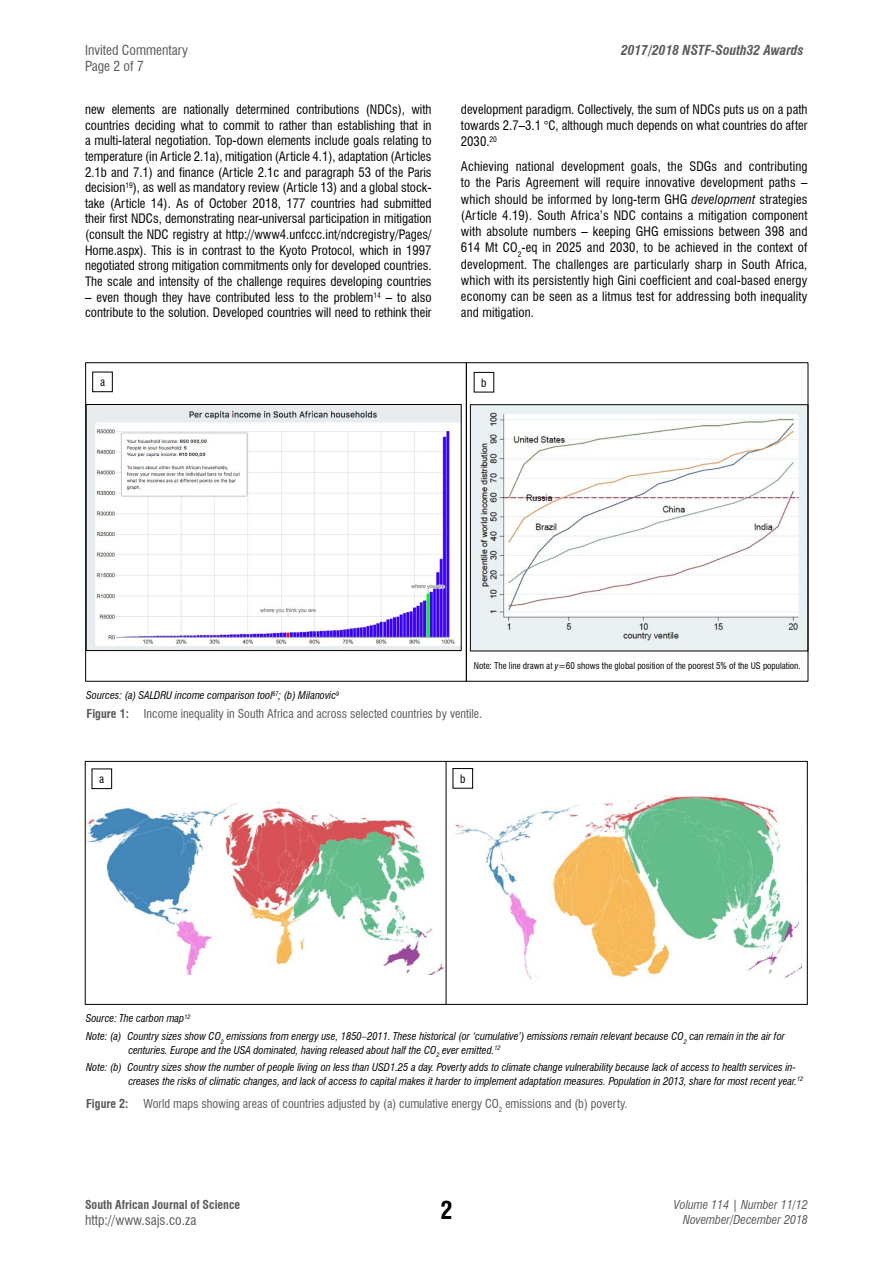
<style>
.page{position:relative;width:893px;height:1263px;background:#fff}
.page>*{position:absolute;margin:0;border:0;box-sizing:border-box;transform-origin:0 0}
.t1{font:700 condensed 24px "Swiss 721 BT";color:#000}
.t2{font:condensed 13.5px "Swiss 721 BT";color:#58595b}
.t3{font:italic 700 condensed 13.5px "Swiss 721 BT";color:#58595b}
.t4{font:condensed 12.75px/15.6px "Swiss 721 BT";color:#000;text-align:justify}
.t5{font:condensed 12px "Swiss 721 BT";color:#58595b}
.t6{font:700 condensed 12px "Swiss 721 BT";color:#58595b}
.t7{font:italic condensed 12px/14.4px "Swiss 721 BT";color:#58595b;text-align:right}
.t8{font:condensed 11.25px "Swiss 721 BT";color:#000}
.t9{font:italic condensed 10.5px/17.7px "Swiss 721 BT";color:#000}
.t10{font:condensed 9px "Swiss 721 BT";color:#000}
.s1{font-style:italic}
</style>
<div class="page">
<div style="left:92px;top:372px;width:21px;height:20px;border:1px solid #000"></div>
<div style="left:474px;top:372px;width:20px;height:20px;border:1px solid #000"></div>
<img style="left:88px;top:406px;width:371px;height:243px">
<div style="left:86px;top:404px;width:375px;height:247px;border:1px solid #000"></div>
<img style="left:472px;top:406px;width:334px;height:243px">
<div style="left:470px;top:404px;width:338px;height:247px;border:1px solid #000"></div>
<div style="left:85px;top:362px;width:382px;height:319px;border:1px solid #000"></div>
<div style="left:466px;top:362px;width:342px;height:319px;border:1px solid #000"></div>
<img style="left:87px;top:803px;width:358px;height:171px">
<img style="left:454px;top:795px;width:348px;height:184px">
<div style="left:85px;top:761px;width:722px;height:243px;border:1px solid #000"></div>
<hr style="left:446px;top:761px;width:1px;height:243px;background:#000">
<div style="left:92px;top:769px;width:20px;height:20px;border:1px solid #000"></div>
<div style="left:453px;top:768px;width:20px;height:20px;border:1px solid #000"></div>
<p class="t2" style="left:85px;top:42px;width:105px">Invited Commentary</p>
<p class="t3" style="left:621px;top:42px;width:184px">2017/2018 NSTF-South32 Awards</p>
<p class="t2" style="left:85px;top:58px;width:60px">Page 2 of 7</p>
<p class="t4" style="left:85px;top:101px;width:348px">new elements are nationally determined contributions (NDCs), with countries deciding what to commit to rather than establishing that in a multi-lateral negotiation. Top-down elements include goals relating to temperature (in Article 2.1a), mitigation (Article 4.1), adaptation (Articles 2.1b and 7.1) and finance (Article 2.1c and paragraph 53 of the Paris decision<sup>19</sup>), as well as mandatory review (Article 13) and a global stock&shy;take (Article 14). As of October 2018, 177 countries had submitted their first NDCs, demonstrating near-universal participation in mitigation (consult the NDC registry at http://www4.unfccc.int/ndcregistry/Pages/ Home.aspx). This is in contrast to the Kyoto Protocol, which in 1997 negotiated strong mitigation commitments only for developed countries.<br>The scale and intensity of the challenge requires developing countries</p>
<p class="t4" style="left:85px;top:289px;width:348px">– even though they have contributed less to the problem<sup>14</sup> – to also contribute to the solution. Developed countries will need to rethink their</p>
<p class="t4" style="left:461px;top:101px;width:348px;line-height:16.2px">development paradigm. Collectively, the sum of NDCs puts us on a path towards 2.7–3.1 °C, although much depends on what countries do after 2030.<sup>20</sup></p>
<p class="t4" style="left:461px;top:158px;width:348px;line-height:16.2px">Achieving national development goals, the SDGs and contributing to the Paris Agreement will require innovative development paths – which should be informed by long-term GHG <span class="s1">development</span> strategies (Article 4.19). South Africa’s NDC contains a mitigation component with absolute numbers – keeping GHG emissions between 398 and 614 Mt CO<sub>2</sub>-eq in 2025 and 2030, to be achieved in the context of development. The challenges are particularly sharp in South Africa, which with its persistently high Gini coefficient and coal-based energy economy can be seen as a litmus test for addressing both inequality and mitigation.</p>
<p class="t8" style="left:100px;top:375px;width:7px">a</p>
<p class="t8" style="left:481px;top:376px;width:7px">b</p>
<p class="t10" style="left:474px;top:661px;width:328px">Note: The line drawn at <span class="s1">y</span>=60 shows the global position of the poorest 5% of the US population.</p>
<p class="t9" style="left:86px;top:686px;width:255px">Sources: (a) SALDRU income comparison tool<sup>67</sup>; (b) Milanovic<sup>9</sup></p>
<p class="t6" style="left:87px;top:707px;width:44px">Figure 1:</p>
<p class="t5" style="left:144px;top:707px;width:340px">Income inequality in South Africa and across selected countries by ventile.</p>
<p class="t8" style="left:99px;top:772px;width:7px">a</p>
<p class="t8" style="left:460px;top:772px;width:7px">b</p>
<p class="t9" style="left:86px;top:1010px;width:701px">Source: The carbon map<sup>12<br></sup>Note: (a) Country sizes show CO<sub>2</sub> emissions from energy use, 1850–2011. These historical (or ‘cumulative’) emissions remain relevant because CO<sub>2</sub> can remain in the air for</p>
<p class="t9" style="left:86px;top:1041px;width:711px;text-indent:42px">centuries. Europe and the USA dominated, having released about half the CO<sub>2</sub> ever emitted.<sup>12<br></sup>Note: (b) Country sizes show the number of people living on less than USD1.25 a day. Poverty adds to climate change vulnerability because lack of access to health services in-</p>
<p class="t9" style="left:128px;top:1072px;width:676px">creases the risks of climatic changes, and lack of access to capital makes it harder to implement adaptation measures. Population in 2013, share for most recent year.<sup>12</sup></p>
<p class="t6" style="left:86px;top:1097px;width:44px">Figure 2:</p>
<p class="t5" style="left:144px;top:1097px;width:485px">World maps showing areas of countries adjusted by (a) cumulative energy CO<sub>2</sub> emissions and (b) poverty.</p>
<p class="t6" style="left:85px;top:1197px;width:157px">South African Journal of Science</p>
<p class="t2" style="left:85px;top:1212px;width:113px">http://www.sajs.co.za</p>
<h1 class="t1" style="left:440px;top:1195px;width:13px">2</h1>
<p class="t7" style="left:674px;top:1198px;width:136px">Volume 114 | Number 11/12<br>November/December 2018</p>
</div>
